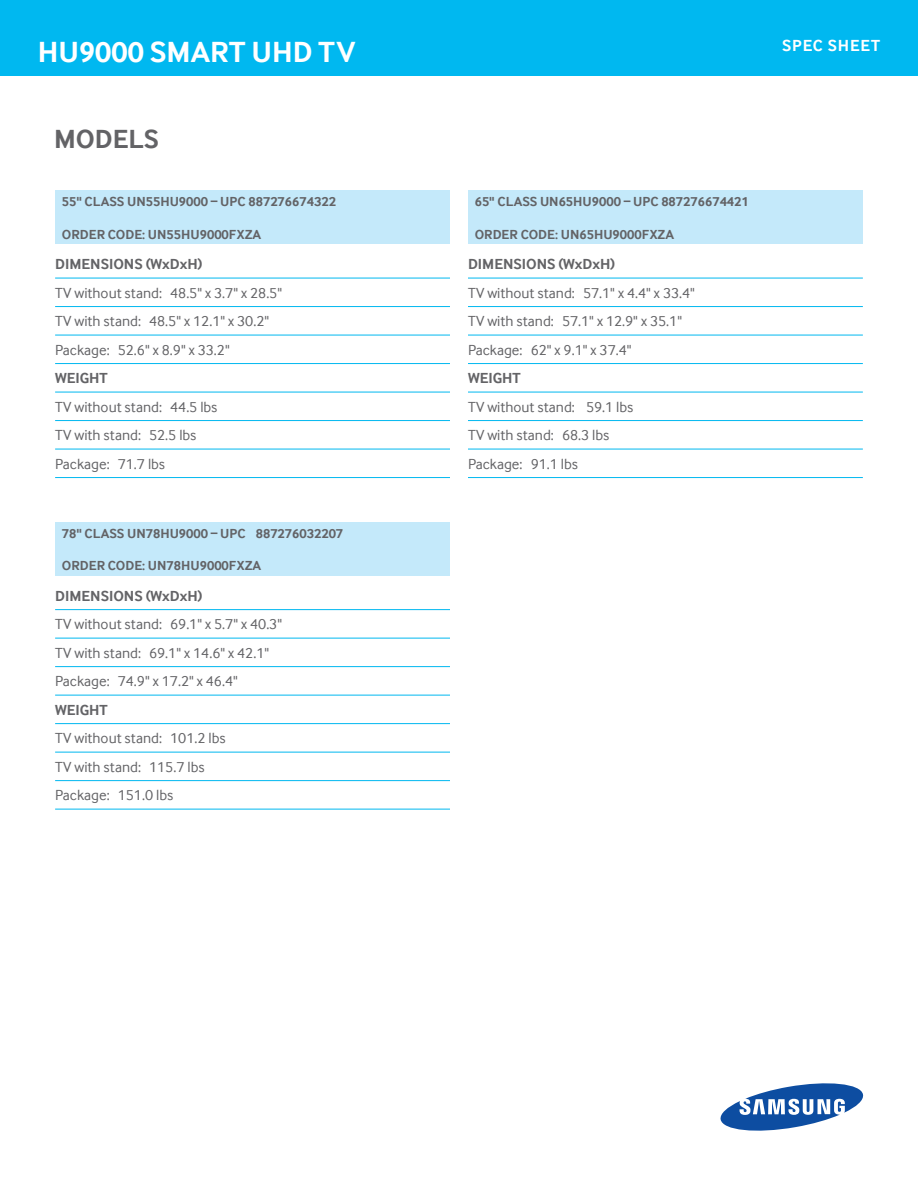
<style>
.page{position:relative;width:918px;height:1188px;background:#fff}
.page>*{position:absolute;margin:0;border:0;box-sizing:border-box;transform-origin:0 0}
.t1{font:700 30px "Samsung Inter Face";color:#fff}
.t2{font:700 27px "Samsung Inter Face";color:#636366}
.t3{font:700 16.5px "Samsung Inter Face";letter-spacing:.05em;color:#fff}
.t4{font:15px/28.5px "Samsung Inter Face";color:#636366}
.t5{font:700 15px "Samsung Inter Face";color:#636366}
.t6{font:700 13.5px "Samsung Inter Face";color:#636366}
</style>
<div class="page">
<svg style="left:720px;top:1083px;width:144px;height:48px"></svg>
<div style="left:0;top:0;width:918px;height:76px;background:#00b8f0"></div>
<hr style="left:55px;top:278px;width:395px;height:1px;background:#00b8f0">
<hr style="left:55px;top:306px;width:395px;height:1px;background:#00b8f0">
<hr style="left:55px;top:335px;width:395px;height:1px;background:#00b8f0">
<hr style="left:55px;top:363px;width:395px;height:1px;background:#00b8f0">
<hr style="left:55px;top:392px;width:395px;height:1px;background:#00b8f0">
<hr style="left:55px;top:420px;width:395px;height:1px;background:#00b8f0">
<hr style="left:55px;top:449px;width:395px;height:1px;background:#00b8f0">
<hr style="left:55px;top:477px;width:395px;height:1px;background:#00b8f0">
<hr style="left:468px;top:278px;width:395px;height:1px;background:#00b8f0">
<hr style="left:468px;top:306px;width:395px;height:1px;background:#00b8f0">
<hr style="left:468px;top:335px;width:395px;height:1px;background:#00b8f0">
<hr style="left:468px;top:363px;width:395px;height:1px;background:#00b8f0">
<hr style="left:468px;top:392px;width:395px;height:1px;background:#00b8f0">
<hr style="left:468px;top:420px;width:395px;height:1px;background:#00b8f0">
<hr style="left:468px;top:449px;width:395px;height:1px;background:#00b8f0">
<hr style="left:468px;top:477px;width:395px;height:1px;background:#00b8f0">
<div style="left:55px;top:190px;width:395px;height:54px;background:#c4e9fa"></div>
<div style="left:468px;top:190px;width:395px;height:54px;background:#c4e9fa"></div>
<hr style="left:55px;top:609px;width:395px;height:1px;background:#00b8f0">
<hr style="left:55px;top:638px;width:395px;height:1px;background:#00b8f0">
<hr style="left:55px;top:666px;width:395px;height:1px;background:#00b8f0">
<hr style="left:55px;top:695px;width:395px;height:1px;background:#00b8f0">
<hr style="left:55px;top:723px;width:395px;height:1px;background:#00b8f0">
<hr style="left:55px;top:752px;width:395px;height:1px;background:#00b8f0">
<hr style="left:55px;top:780px;width:395px;height:1px;background:#00b8f0">
<hr style="left:55px;top:809px;width:395px;height:1px;background:#00b8f0">
<div style="left:55px;top:522px;width:395px;height:54px;background:#c4e9fa"></div>
<h1 class="t1" style="left:38px;top:34px;width:319px">HU9000 SMART UHD TV</h1>
<p class="t3" style="left:782px;top:36px;width:100px">SPEC SHEET</p>
<h2 class="t2" style="left:54px;top:123px;width:20px">MOD</h2>
<h2 class="t2" style="left:113px;top:123px;width:48px">ELS</h2>
<p class="t6" style="left:62px;top:194px;width:276px">55" CLASS UN55HU 9000 – UPC 887276674322</p>
<p class="t6" style="left:62px;top:226px;width:201px">ORDER CODE: UN55HU9000FXZA</p>
<p class="t5" style="left:55px;top:255px;width:149px">DIMENSIONS (WXDXH)</p>
<p class="t4" style="left:55px;top:278px;width:229px">TV without stand: 48.5" x 3.7" x 28.5"<br>TV with stand: 48.5" x 12.1" x 30.2"<br>Package: 52.6" x 8.9" x 33.2"</p>
<p class="t5" style="left:55px;top:369px;width:54px">WEIGHT</p>
<p class="t4" style="left:55px;top:392px;width:164px">TV without stand: 44.5 lbs<br>TV with stand: 52.5 lbs<br>Package: 71.7 lbs</p>
<p class="t6" style="left:62px;top:525px;width:283px">78" CLASS UN78HU 9000 – UPC 887276032207</p>
<p class="t6" style="left:62px;top:558px;width:201px">ORDER CODE: UN78HU9000FXZA</p>
<p class="t5" style="left:55px;top:587px;width:149px">DIMENSIONS (WXDXH)</p>
<p class="t4" style="left:55px;top:610px;width:229px">TV without stand: 69.1" x 5.7" x 40.3"<br>TV with stand: 69.1" x 14.6" x 42.1"<br>Package: 74.9" x 17.2" x 46.4"</p>
<p class="t5" style="left:55px;top:701px;width:54px">WEIGHT</p>
<p class="t4" style="left:55px;top:724px;width:172px">TV without stand: 101.2 lbs<br>TV with stand: 115.7 lbs<br>Package: 151.0 lbs</p>
<p class="t6" style="left:475px;top:194px;width:276px">65" CLASS UN65HU 9000 – UPC 887276674421</p>
<p class="t6" style="left:475px;top:226px;width:201px">ORDER CODE: UN65HU9000FXZA</p>
<p class="t5" style="left:468px;top:255px;width:149px">DIMENSIONS (WXDXH)</p>
<p class="t4" style="left:468px;top:278px;width:229px">TV without stand: 57.1" x 4.4" x 33.4"<br>TV with stand: 57.1" x 12.9" x 35.1"<br>Package: 62" x 9.1" x 37.4"</p>
<p class="t5" style="left:468px;top:369px;width:54px">WEIGHT</p>
<p class="t4" style="left:468px;top:392px;width:167px">TV without stand: 59.1 lbs<br>TV with stand: 68.3 lbs<br>Package: 91.1 lbs</p>
</div>
